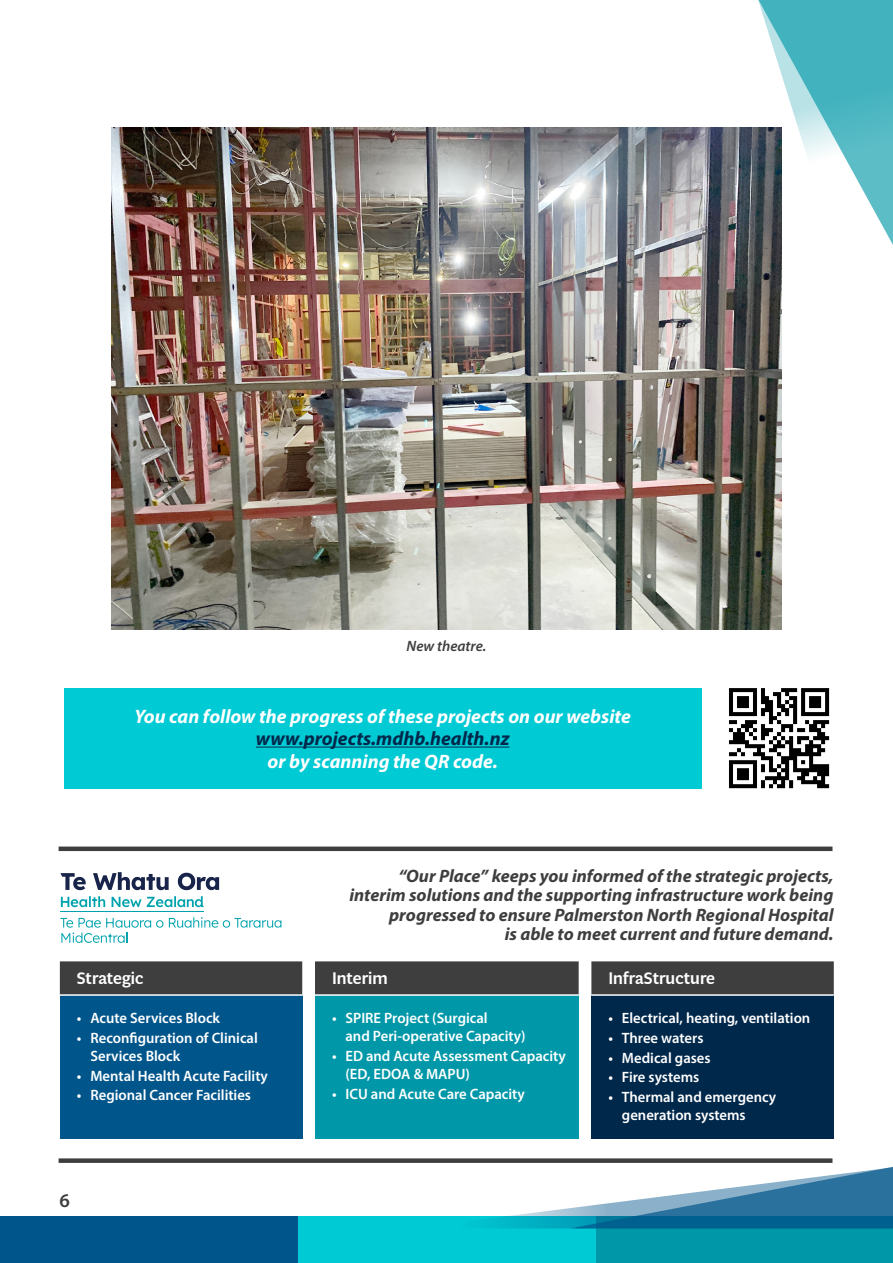
<style>
.page{position:relative;width:893px;height:1263px;background:#fff}
.page>*{position:absolute;margin:0;border:0;box-sizing:border-box;transform-origin:0 0}
.t1{font:italic 700 19.5px "Myriad Pro";color:#fff}
.t2{font:italic 700 19.5px "Myriad Pro";color:#00284b}
.t3{font:600 19.5px "Myriad Pro";color:#3e3e3f}
.t4{font:italic 700 18px/19.5px "Myriad Pro";color:#3e3e3f;text-align:right}
.t5{font:500 16.5px "Multi Display";color:#fff}
.t6{font:600 15px/18px "Myriad Pro";color:#fff}
.t7{font:italic 600 15px "Myriad Pro";color:#3e3e3f}
</style>
<div class="page">
<div style="left:0;top:1216px;width:298px;height:47px;background:#00558b"></div>
<div style="left:298px;top:1216px;width:298px;height:47px;background:#00cad4"></div>
<div style="left:596px;top:1216px;width:297px;height:47px;background:#0098a8"></div>
<div style="left:60px;top:995px;width:242px;height:144px;background:#00558b"></div>
<div style="left:315px;top:995px;width:264px;height:144px;background:#0098a8"></div>
<div style="left:591px;top:995px;width:243px;height:144px;background:#00284b"></div>
<svg style="left:60px;top:961px;width:774px;height:35px;background:#4b4b4d"></svg>
<hr style="left:591px;top:994px;width:243px;height:2px;background:#fff">
<div style="left:59px;top:846px;width:773px;height:5px;background:#3e3e3f"></div>
<div style="left:59px;top:1158px;width:773px;height:5px;background:#3e3e3f"></div>
<svg style="left:60px;top:872px;width:159px;height:18px"></svg>
<svg style="left:61px;top:896px;width:143px;height:11px"></svg>
<hr style="left:61px;top:911px;width:143px;height:1px;background:#00a3ad">
<svg style="left:169px;top:917px;width:112px;height:11px"></svg>
<svg style="left:60px;top:918px;width:103px;height:25px"></svg>
<svg style="left:485px;top:1166px;width:408px;height:62px"></svg>
<svg style="left:758px;top:0;width:135px;height:437px"></svg>
<img style="left:112px;top:128px;width:669px;height:502px">
<div style="left:64px;top:688px;width:638px;height:101px;background:#00cad4"></div>
<hr style="left:256px;top:746px;width:253px;height:1px;background:#00284b">
<img style="left:729px;top:688px;width:101px;height:101px">
<p class="t7" style="left:407px;top:636px;width:81px">New theatre.</p>
<h1 class="t1" style="left:134px;top:703px;width:498px">You can follow the progress of these projects on our website</h1>
<h1 class="t2" style="left:256px;top:726px;width:255px">www.projects.mdhb.health.nz</h1>
<h1 class="t1" style="left:268px;top:748px;width:232px">or by scanning the QR code.</h1>
<p class="t4" style="left:349px;top:865px;width:486px">“Our Place” keeps you informed of the strategic projects, interim solutions and the supporting infrastructure work being progressed to ensure Palmerston North Regional Hospital<br>is able to meet current and future demand.</p>
<p class="t5" style="left:77px;top:967px;width:68px">Strategic</p>
<p class="t5" style="left:332px;top:967px;width:57px">Interim</p>
<p class="t5" style="left:608px;top:967px;width:108px">InfraStructure</p>
<p class="t6" style="left:77px;top:1009px;width:145px">• Acute Services Block</p>
<p class="t6" style="left:90px;top:1028px;width:169px;text-indent:-13px">• Reconfiguration of Clinical<br>Services Block</p>
<p class="t6" style="left:77px;top:1066px;width:193px">• Mental Health Acute Facility</p>
<p class="t6" style="left:77px;top:1086px;width:176px">• Regional Cancer Facilities</p>
<p class="t6" style="left:345px;top:1009px;width:182px;text-indent:-13px">• SPIRE Project (Surgical<br>and Peri-operative Capacity)</p>
<p class="t6" style="left:345px;top:1046px;width:222px;text-indent:-13px">• ED and Acute Assessment Capacity (ED, EDOA &amp; MAPU)</p>
<p class="t6" style="left:332px;top:1084px;width:194px">• ICU and Acute Care Capacity</p>
<p class="t6" style="left:608px;top:1009px;width:203px">• Electrical, heating, ventilation</p>
<p class="t6" style="left:608px;top:1028px;width:97px">• Three waters</p>
<p class="t6" style="left:608px;top:1048px;width:104px">• Medical gases</p>
<p class="t6" style="left:608px;top:1068px;width:92px">• Fire systems</p>
<p class="t6" style="left:622px;top:1088px;width:156px;text-indent:-13px">• Thermal and emergency generation systems</p>
<h1 class="t3" style="left:60px;top:1188px;width:12px">6</h1>
</div>
